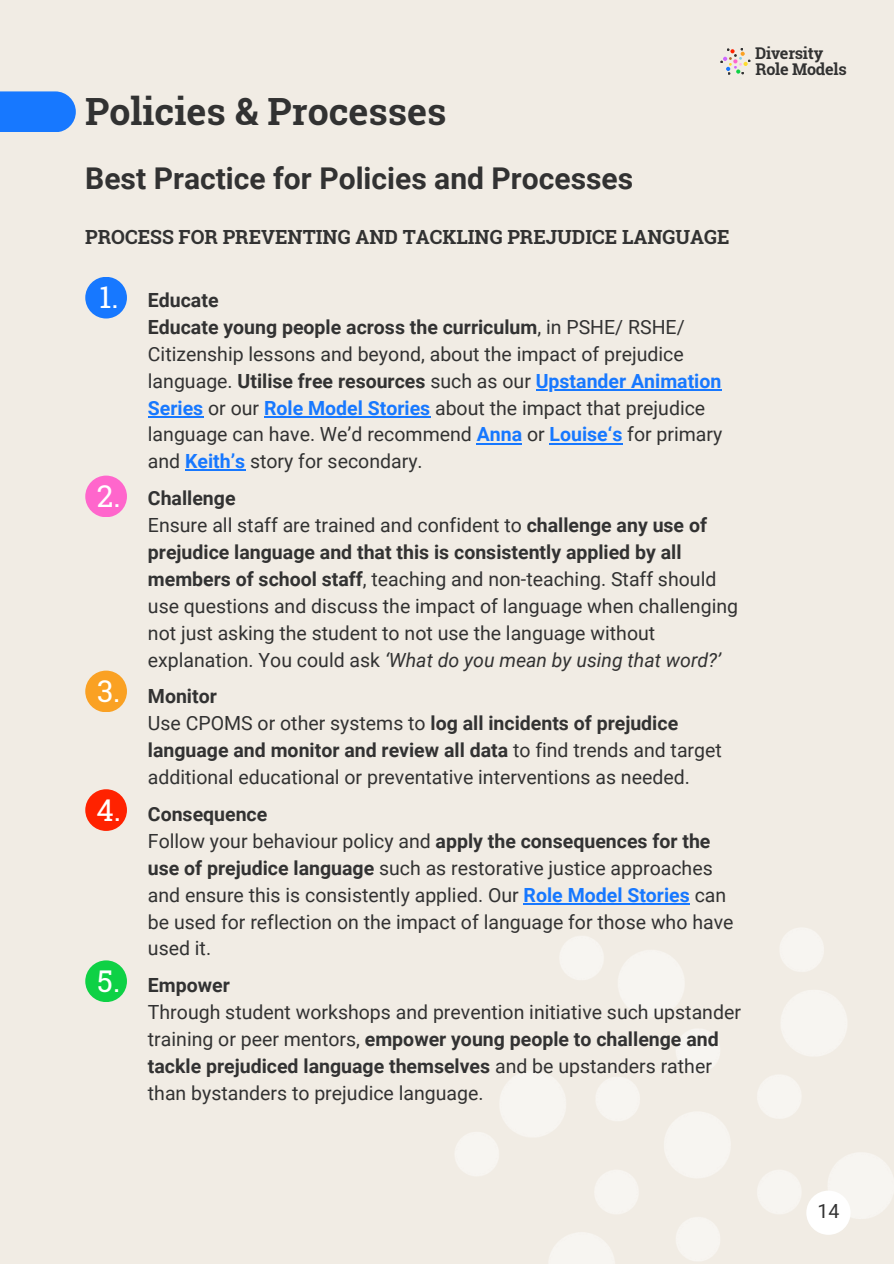
<style>
.page{position:relative;width:894px;height:1264px;background:#fff}
.page>*{position:absolute;margin:0;border:0;box-sizing:border-box;transform-origin:0 0}
.t1{font:700 37.5px "Roboto Slab";color:#323232}
.t2{font:700 30px "Roboto";color:#323232}
.t3{font:30px "Roboto Slab";color:#fff}
.t4{font:19.5px/26.8px "Roboto";color:#323232}
.t5{font:700 19.5px/26.8px "Roboto";color:#323232}
.t6{font:700 19.5px "Roboto Slab";color:#323232}
.t7{font:700 16.2px/16.2px "Roboto Slab";letter-spacing:-.015em;color:#323232}
.s1{font-weight:700}
.s2{font-weight:700;color:#1778ff}
.s3{font-weight:400}
.s4{font-style:italic}
</style>
<div class="page">
<div style="left:0;top:0;width:893px;height:1263px;background:#f1ece4"></div>
<svg style="left:0;top:91px;width:76px;height:41px;background:#2680fd"></svg>
<img style="left:455px;top:903px;width:438px;height:360px">
<hr style="left:535px;top:389px;width:186px;height:2px;background:#1778ff">
<hr style="left:148px;top:416px;width:55px;height:1px;background:#1778ff">
<hr style="left:264px;top:416px;width:166px;height:1px;background:#1778ff">
<hr style="left:476px;top:442px;width:46px;height:2px;background:#1778ff">
<hr style="left:549px;top:442px;width:58px;height:2px;background:#1778ff">
<svg style="left:607px;top:443px;width:15px;height:1px"></svg>
<hr style="left:185px;top:469px;width:60px;height:2px;background:#1778ff">
<hr style="left:523px;top:902px;width:166px;height:2px;background:#1778ff">
<div style="left:85px;top:277px;width:42px;height:41px;background:#1778ff;border-radius:50%"></div>
<div style="left:85px;top:475px;width:42px;height:42px;background:#f6c;border-radius:50%"></div>
<div style="left:85px;top:670px;width:42px;height:42px;background:#faa123;border-radius:50%"></div>
<div style="left:85px;top:789px;width:42px;height:42px;background:#f20;border-radius:50%"></div>
<div style="left:85px;top:960px;width:42px;height:42px;background:#0ed145;border-radius:50%"></div>
<svg style="left:720px;top:48px;width:30px;height:27px"></svg>
<div style="left:806px;top:1190px;width:44px;height:44px;background:#fff;border-radius:50%"></div>
<h3 class="t1" style="left:85px;top:86px;width:362px">Policies &amp; Processes</h3>
<p class="t2" style="left:85px;top:161px;width:549px">Best Practice for Policies and Processes</p>
<p class="t6" style="left:85px;top:223px;width:645px">PROCESS FOR PREVENTING AND TACKLING PREJUDICE LANGUAGE</p>
<p class="t7" style="left:755px;top:45px;width:93px">Diversity<br>Role Models</p>
<p class="t3" style="left:99px;top:277px;width:21px">1.</p>
<p class="t3" style="left:97px;top:475px;width:25px">2.</p>
<p class="t3" style="left:97px;top:670px;width:25px">3.</p>
<p class="t3" style="left:96px;top:789px;width:26px">4.</p>
<p class="t3" style="left:97px;top:960px;width:25px">5.</p>
<h1 class="t5" style="left:148px;top:287px;width:72px">Educate</h1>
<h2 class="t4" style="left:148px;top:314px;width:575px"><span class="s1">Educate young people across the curriculum</span>, in PSHE/ RSHE/<br>Citizenship lessons and beyond, about the impact of prejudice language. <span class="s1">Utilise free resources</span> such as our <span class="s2">Upstander Animation</span></h2>
<h4 class="t4" style="left:148px;top:394px;width:576px"><span class="s2">Series</span> or our <span class="s2">Role Model Stories</span> about the impact that prejudice language can have. We’d recommend <span class="s2">Anna</span> or <span class="s2">Louise‘s</span> for primary and <span class="s2">Keith’s</span> story for secondary.</h4>
<h4 class="t5" style="left:148px;top:485px;width:569px">Challenge<br><span class="s3">Ensure all staff are trained and confident to</span> challenge any use of prejudice language and that this is consistently applied by all members of school staff<span class="s3">, teaching and non-teaching. Staff should</span></h4>
<h3 class="t4" style="left:148px;top:592px;width:591px">use questions and discuss the impact of language when challenging not just asking the student to not use the language without explanation. You could ask <span class="s4">‘What do you mean by using that word?’</span></h3>
<h3 class="t4" style="left:148px;top:683px;width:575px"><span class="s1">Monitor<br></span>Use CPOMS or other systems to <span class="s1">log all incidents of prejudice language and monitor and review all data</span> to find trends and target additional educational or preventative interventions as needed.</h3>
<h3 class="t4" style="left:148px;top:800px;width:566px"><span class="s1">Consequence<br></span>Follow your behaviour policy and <span class="s1">apply the consequences for the use of prejudice language</span> such as restorative justice approaches</h3>
<h3 class="t4" style="left:148px;top:881px;width:587px">and ensure this is consistently applied. Our <span class="s2">Role Model Stories</span> can be used for reflection on the impact of language for those who have used it.</h3>
<h3 class="t4" style="left:148px;top:972px;width:594px"><span class="s1">Empower<br></span>Through student workshops and prevention initiative such upstander training or peer mentors, <span class="s1">empower young people to challenge and</span></h3>
<h3 class="t4" style="left:148px;top:1052px;width:565px"><span class="s1">tackle prejudiced language themselves</span> and be upstanders rather than bystanders to prejudice language.</h3>
<p class="t4" style="left:817px;top:1198px;width:23px">14</p>
</div>
